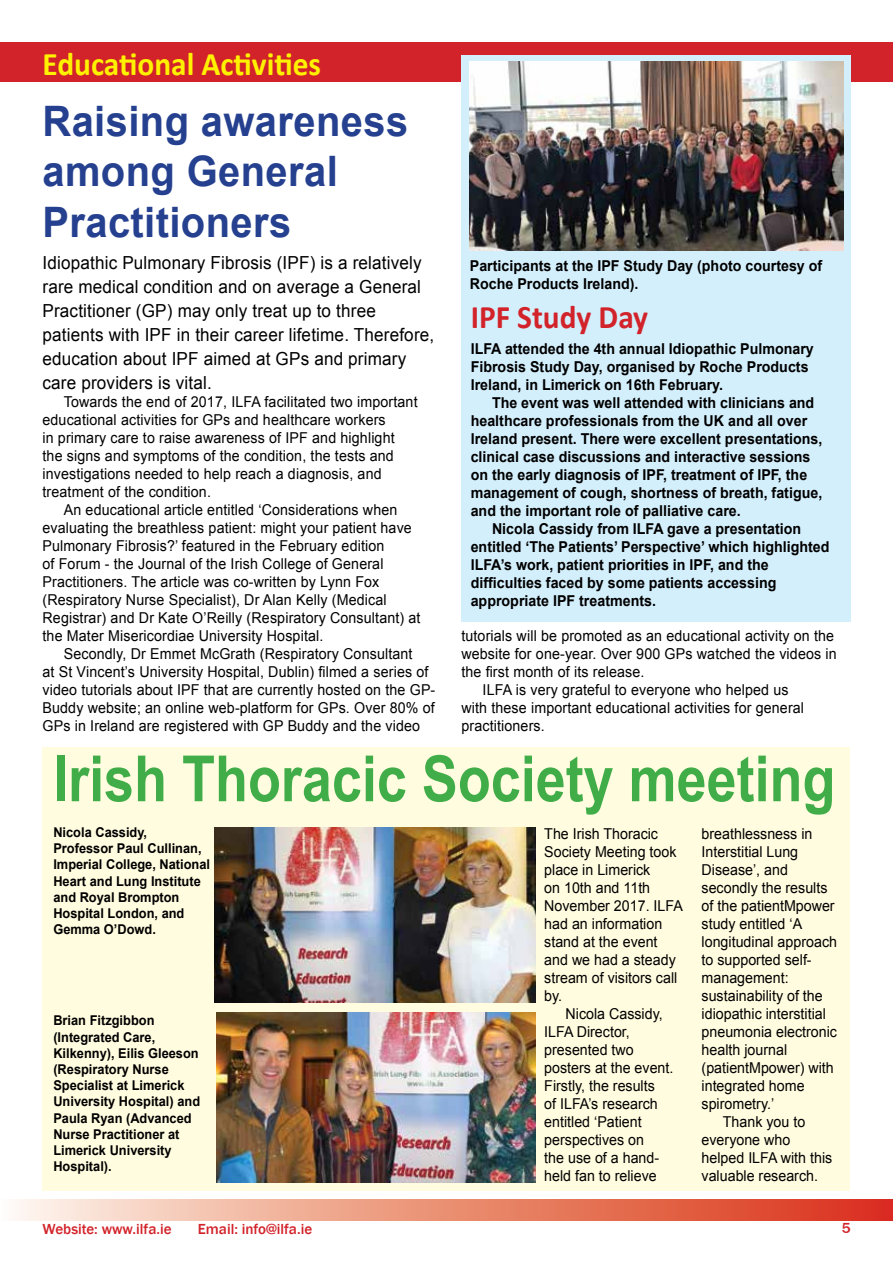
<style>
.page{position:relative;width:893px;height:1263px;background:#fff}
.page>*{position:absolute;margin:0;border:0;box-sizing:border-box;transform-origin:0 0}
.t1{font:700 63.75px "Arial";color:#41ad49;scale:.85 1}
.t2{font:700 42px/50.4px "Arial";letter-spacing:.01em;color:#25408f;scale:.95 1}
.t3{font:700 33px "Calibri";color:#fff200;scale:.95 1}
.t4{font:700 33px "Calibri";color:#d2232a;scale:.95 1}
.t5{font:18px/24px "Arial";letter-spacing:.01em;color:#000;scale:.95 1}
.t6{font:15px/18px "Arial";letter-spacing:.01em;color:#000;scale:.95 1}
.t7{font:700 15px/18px "Arial";color:#000;scale:.95 1}
.t8{font:500 15px "Franklin Gothic";color:#d2232a}
.t9{font:700 13.5px/16.2px "Arial";color:#000;scale:.95 1}
</style>
<div class="page">
<svg style="left:15px;top:1199px;width:878px;height:21px;background:#ea8f78"></svg>
<div style="left:0;top:43px;width:893px;height:39px;background:#d2232a"></div>
<div style="left:461px;top:55px;width:389px;height:567px;background:#d4effc"></div>
<div style="left:43px;top:747px;width:807px;height:444px;background:#fffcdf"></div>
<img style="left:470px;top:62px;width:373px;height:189px">
<img style="left:214px;top:827px;width:322px;height:175px">
<img style="left:216px;top:1012px;width:320px;height:171px">
<h3 class="t3" style="left:43px;top:43px;width:295px">Educational Activities</h3>
<h2 class="t2" style="left:43px;top:97px;width:386px">Raising awareness among General<br>Practitioners</h2>
<p class="t5" style="left:43px;top:251px;width:414px">Idiopathic Pulmonary Fibrosis (IPF) is a relatively rare medical condition and on average a General Practitioner (GP) may only treat up to three patients with IPF in their career lifetime. Therefore, education about IPF aimed at GPs and primary care providers is vital.</p>
<p class="t6" style="left:43px;top:393px;width:396px;text-indent:21px">Towards the end of 2017, ILFA facilitated two important educational activities for GPs and healthcare workers<br>in primary care to raise awareness of IPF and highlight the signs and symptoms of the condition, the tests and investigations needed to help reach a diagnosis, and treatment of the condition.</p>
<p class="t6" style="left:43px;top:501px;width:399px;text-indent:21px">An educational article entitled ‘Considerations when evaluating the breathless patient: might your patient have Pulmonary Fibrosis?’ featured in the February edition<br>of Forum - the Journal of the Irish College of General Practitioners. The article was co-written by Lynn Fox (Respiratory Nurse Specialist), Dr Alan Kelly (Medical Registrar) and Dr Kate O’Reilly (Respiratory Consultant) at the Mater Misericordiae University Hospital.</p>
<p class="t6" style="left:43px;top:645px;width:415px;text-indent:21px">Secondly, Dr Emmet McGrath (Respiratory Consultant<br>at St Vincent’s University Hospital, Dublin) filmed a series of video tutorials about IPF that are currently hosted on the GP-Buddy website; an online web-platform for GPs. Over 80% of GPs in Ireland are registered with GP Buddy and the video</p>
<p class="t7" style="left:470px;top:258px;width:372px">Participants at the IPF Study Day (photo courtesy of<br>Roche Products Ireland).</p>
<h3 class="t4" style="left:471px;top:296px;width:188px">IPF Study Day</h3>
<p class="t7" style="left:471px;top:341px;width:363px">ILFA attended the 4th annual Idiopathic Pulmonary<br>Fibrosis Study Day, organised by Roche Products<br>Ireland, in Limerick on 16th February.</p>
<p class="t7" style="left:471px;top:395px;width:372px;text-indent:21px">The event was well attended with clinicians and healthcare professionals from the UK and all over Ireland present. There were excellent presentations, clinical case discussions and interactive sessions on the early diagnosis of IPF, treatment of IPF, the management of cough, shortness of breath, fatigue, and the important role of palliative care.</p>
<p class="t7" style="left:471px;top:521px;width:379px;text-indent:21px">Nicola Cassidy from ILFA gave a presentation entitled ‘The Patients’ Perspective’ which highlighted ILFA’s work, patient priorities in IPF, and the difficulties faced by some patients accessing appropriate IPF treatments.</p>
<p class="t6" style="left:461px;top:627px;width:394px">tutorials will be promoted as an educational activity on the</p>
<p class="t6" style="left:461px;top:645px;width:397px">website for one-year. Over 900 GPs watched the videos in</p>
<p class="t6" style="left:461px;top:663px;width:194px">the first month of its release.</p>
<p class="t6" style="left:483px;top:681px;width:324px">ILFA is very grateful to everyone who helped us</p>
<p class="t6" style="left:461px;top:699px;width:362px">with these important educational activities for general</p>
<p class="t6" style="left:461px;top:717px;width:89px">practitioners.</p>
<h1 class="t1" style="left:53px;top:736px;width:922px">Irish Thoracic Society meeting</h1>
<p class="t9" style="left:53px;top:824px;width:167px">Nicola Cassidy,<br>Professor Paul Cullinan,<br>Imperial College, National<br>Heart and Lung Institute and Royal Brompton<br>Hospital London, and<br>Gemma O’Dowd.</p>
<p class="t6" style="left:544px;top:825px;width:147px">The Irish Thoracic<br>Society Meeting took place in Limerick<br>on 10th and 11th<br>November 2017. ILFA had an information stand at the event and we had a steady stream of visitors call by.</p>
<p class="t6" style="left:544px;top:1005px;width:137px;text-indent:21px">Nicola Cassidy,<br>ILFA Director, presented two posters at the event.<br>Firstly, the results<br>of ILFA’s research entitled ‘Patient perspectives on<br>the use of a hand&shy;held fan to relieve</p>
<p class="t6" style="left:702px;top:825px;width:118px">breathlessness in</p>
<p class="t6" style="left:702px;top:843px;width:103px">Interstitial Lung</p>
<p class="t6" style="left:702px;top:861px;width:92px">Disease’, and</p>
<p class="t6" style="left:702px;top:879px;width:134px">secondly the results</p>
<p class="t6" style="left:702px;top:897px;width:142px">of the patientMpower</p>
<p class="t6" style="left:702px;top:915px;width:107px">study entitled ‘A</p>
<p class="t6" style="left:702px;top:933px;width:144px">longitudinal approach</p>
<p class="t6" style="left:702px;top:951px;width:117px">to supported self-</p>
<p class="t6" style="left:702px;top:969px;width:93px">management:</p>
<p class="t6" style="left:702px;top:987px;width:129px">sustainability of the</p>
<p class="t6" style="left:702px;top:1005px;width:132px">idiopathic interstitial</p>
<p class="t6" style="left:702px;top:1023px;width:144px">pneumonia electronic</p>
<p class="t6" style="left:702px;top:1041px;width:92px">health journal</p>
<p class="t6" style="left:702px;top:1059px;width:141px">(patientMpower) with</p>
<p class="t6" style="left:702px;top:1077px;width:110px">integrated home</p>
<p class="t6" style="left:702px;top:1095px;width:78px">spirometry.’</p>
<p class="t6" style="left:723px;top:1113px;width:88px">Thank you to</p>
<p class="t6" style="left:702px;top:1131px;width:95px">everyone who</p>
<p class="t6" style="left:702px;top:1149px;width:139px">helped ILFA with this</p>
<p class="t6" style="left:702px;top:1167px;width:124px">valuable research.</p>
<p class="t9" style="left:53px;top:1013px;width:156px">Brian Fitzgibbon (Integrated Care,<br>Kilkenny), Eilis Gleeson (Respiratory Nurse<br>Specialist at Limerick<br>University Hospital) and<br>Paula Ryan (Advanced<br>Nurse Practitioner at<br>Limerick University<br>Hospital).</p>
<p class="t8" style="left:43px;top:1220px;width:131px">Website: www.ilfa.ie</p>
<p class="t8" style="left:198px;top:1220px;width:116px">Email: info@ilfa.ie</p>
<p class="t8" style="left:842px;top:1218px;width:10px">5</p>
</div>
